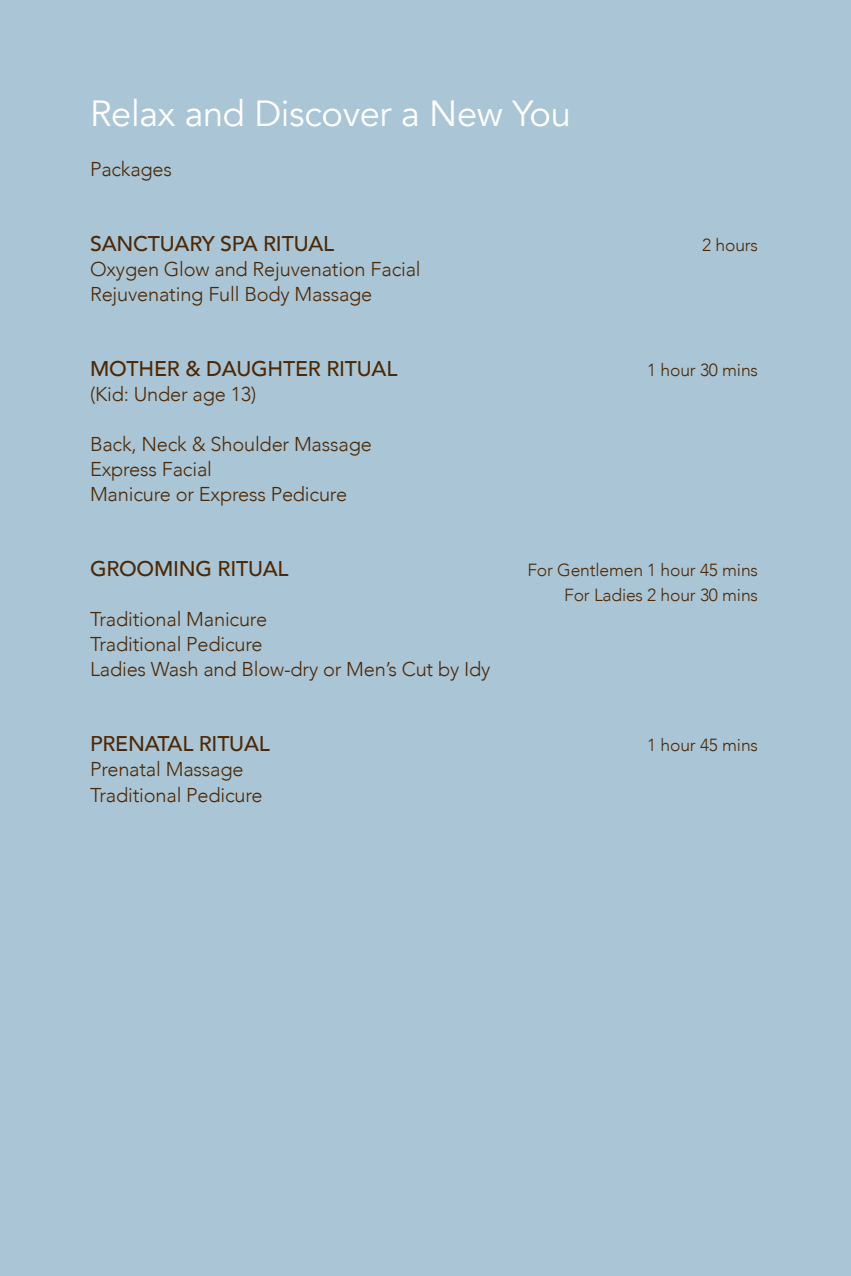
<style>
.page{position:relative;width:851px;height:1276px;background:#fff}
.page>*{position:absolute;margin:0;border:0;box-sizing:border-box;transform-origin:0 0}
.t1{font:36.25px "Avenir";letter-spacing:-.01em;color:#fff}
.t2{font:500 21.25px "Avenir";letter-spacing:-.01em;color:#4d2806}
.t3{font:300 20px/25px "Avenir";letter-spacing:-.01em;color:#4d2806}
.t4{font:300 17.5px/25px "Avenir";letter-spacing:-.01em;color:#4d2806;text-align:right}
</style>
<div class="page">
<div style="left:0;top:0;width:850px;height:1276px;background:#aac6d6"></div>
<h1 class="t1" style="left:90px;top:92px;width:482px">Relax and Discover a New You</h1>
<p class="t3" style="left:90px;top:157px;width:83px">Packages</p>
<p class="t2" style="left:90px;top:225px;width:245px">SANCTUARY SPA RITUAL</p>
<p class="t4" style="left:702px;top:233px;width:57px">2 hours</p>
<p class="t3" style="left:90px;top:257px;width:332px">Oxygen Glow and Rejuvenation Facial<br>Rejuvenating Full Body Massage</p>
<p class="t2" style="left:90px;top:350px;width:309px">MOTHER &amp; DAUGHTER RITUAL</p>
<p class="t4" style="left:647px;top:358px;width:112px">1 hour 30 mins</p>
<p class="t3" style="left:90px;top:382px;width:168px">(Kid: Under age 13)</p>
<p class="t3" style="left:90px;top:432px;width:283px">Back, Neck &amp; Shoulder Massage<br>Express Facial<br>Manicure or Express Pedicure</p>
<p class="t2" style="left:90px;top:550px;width:200px">GROOMING RITUAL</p>
<p class="t4" style="left:527px;top:558px;width:232px">For Gentlemen 1 hour 45 mins<br>For Ladies 2 hour 30 mins</p>
<p class="t3" style="left:90px;top:607px;width:402px">Traditional Manicure<br>Traditional Pedicure<br>Ladies Wash and Blow-dry or Men’s Cut by Idy</p>
<p class="t2" style="left:90px;top:725px;width:181px">PRENATAL RITUAL</p>
<p class="t4" style="left:647px;top:733px;width:112px">1 hour 45 mins</p>
<p class="t3" style="left:90px;top:757px;width:174px">Prenatal Massage<br>Traditional Pedicure</p>
</div>
